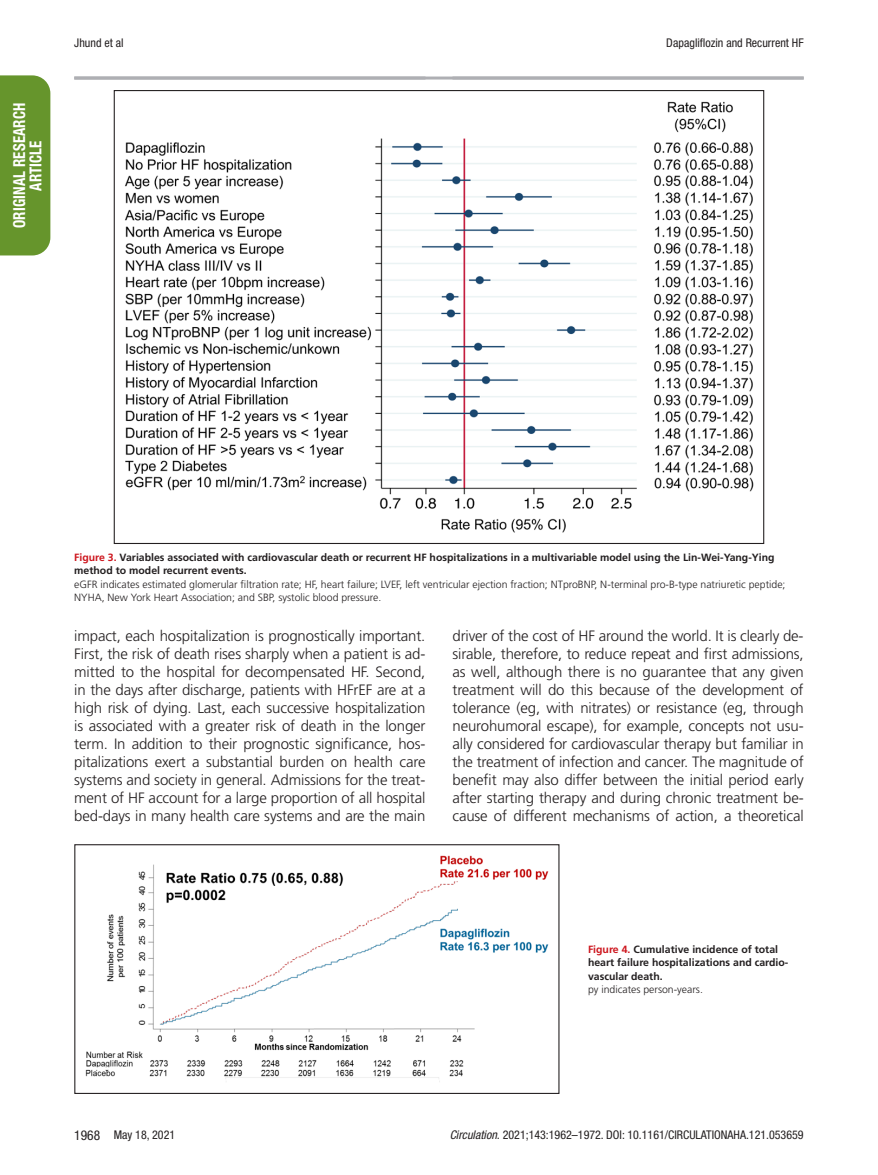
<style>
.page{position:relative;width:878px;height:1175px;background:#fff}
.page>*{position:absolute;margin:0;border:0;box-sizing:border-box;transform-origin:0 0}
.t1{font:700 condensed 16.5px/16.5px "Helvetica Neue LT Std";letter-spacing:.01em;color:#fff;text-align:center;scale:.9 1}
.t2{font:300 15px/18px "Frutiger LT Std";letter-spacing:-.01em;color:#231f20;text-align:justify}
.t3{font:condensed 12px "Helvetica Neue LT Std";color:#231f20}
.t4{font:700 10.5px/13.5px "Frutiger LT Std";color:#231f20}
.t5{font:300 10.5px/13.5px "Frutiger LT Std";color:#231f20}
.s1{color:#cd151d}
.s2{font-size:13.5px}
.s3{font-style:italic}
</style>
<div class="page">
<div style="left:0;top:75px;width:50px;height:180px;background:#66952c"></div>
<hr style="left:74px;top:76px;width:729px;height:4px;background:#b9babe">
<svg style="left:113px;top:90px;width:651px;height:454px"></svg>
<svg style="left:74px;top:844px;width:486px;height:250px"></svg>
<p class="t1" style="left:11px;top:228px;width:140px;rotate:-90deg">ORIGINAL RESEARCH<br>ARTICLE</p>
<p class="t3" style="left:74px;top:36px;width:51px">Jhund et al</p>
<p class="t3" style="left:666px;top:36px;width:139px">Dapagliflozin and Recurrent HF</p>
<p class="t4" style="left:74px;top:550px;width:701px"><span class="s1">Figure 3.</span> Variables associated with cardiovascular death or recurrent HF hospitalizations in a multivariable model using the Lin-Wei-Yang-Ying method to model recurrent events.</p>
<p class="t5" style="left:74px;top:577px;width:712px">eGFR indicates estimated glomerular filtration rate; HF, heart failure; LVEF, left ventricular ejection fraction; NTproBNP, N-terminal pro-B-type natriuretic peptide;<br>NYHA, New York Heart Association; and SBP, systolic blood pressure.</p>
<p class="t2" style="left:74px;top:627px;width:353px">impact, each hospitalization is prognostically important.<br>First, the risk of death rises sharply when a patient is ad&shy;mitted to the hospital for decompensated HF. Second, in the days after discharge, patients with HFrEF are at a high risk of dying. Last, each successive hospitalization is associated with a greater risk of death in the longer term. In addition to their prognostic significance, hos&shy;pitalizations exert a substantial burden on health care systems and society in general. Admissions for the treat&shy;ment of HF account for a large proportion of all hospital bed-days in many health care systems and are the main</p>
<p class="t2" style="left:452px;top:627px;width:353px">driver of the cost of HF around the world. It is clearly de&shy;sirable, therefore, to reduce repeat and first admissions, as well, although there is no guarantee that any given treatment will do this because of the development of tolerance (eg, with nitrates) or resistance (eg, through neurohumoral escape), for example, concepts not usu&shy;ally considered for cardiovascular therapy but familiar in the treatment of infection and cancer. The magnitude of benefit may also differ between the initial period early after starting therapy and during chronic treatment be&shy;cause of different mechanisms of action, a theoretical</p>
<p class="t4" style="left:588px;top:942px;width:202px"><span class="s1">Figure 4.</span> Cumulative incidence of total heart failure hospitalizations and cardio&shy;vascular death.</p>
<p class="t5" style="left:588px;top:983px;width:116px">py indicates person-years.</p>
<p class="t3" style="left:74px;top:1127px;width:102px"><span class="s2">1968</span> May 18, 2021</p>
<p class="t3" style="left:449px;top:1127px;width:355px"><span class="s3">Circulation.</span> 2021;143:1962–1972. DOI: 10.1161/CIRCULATIONAHA.121.053659</p>
</div>
